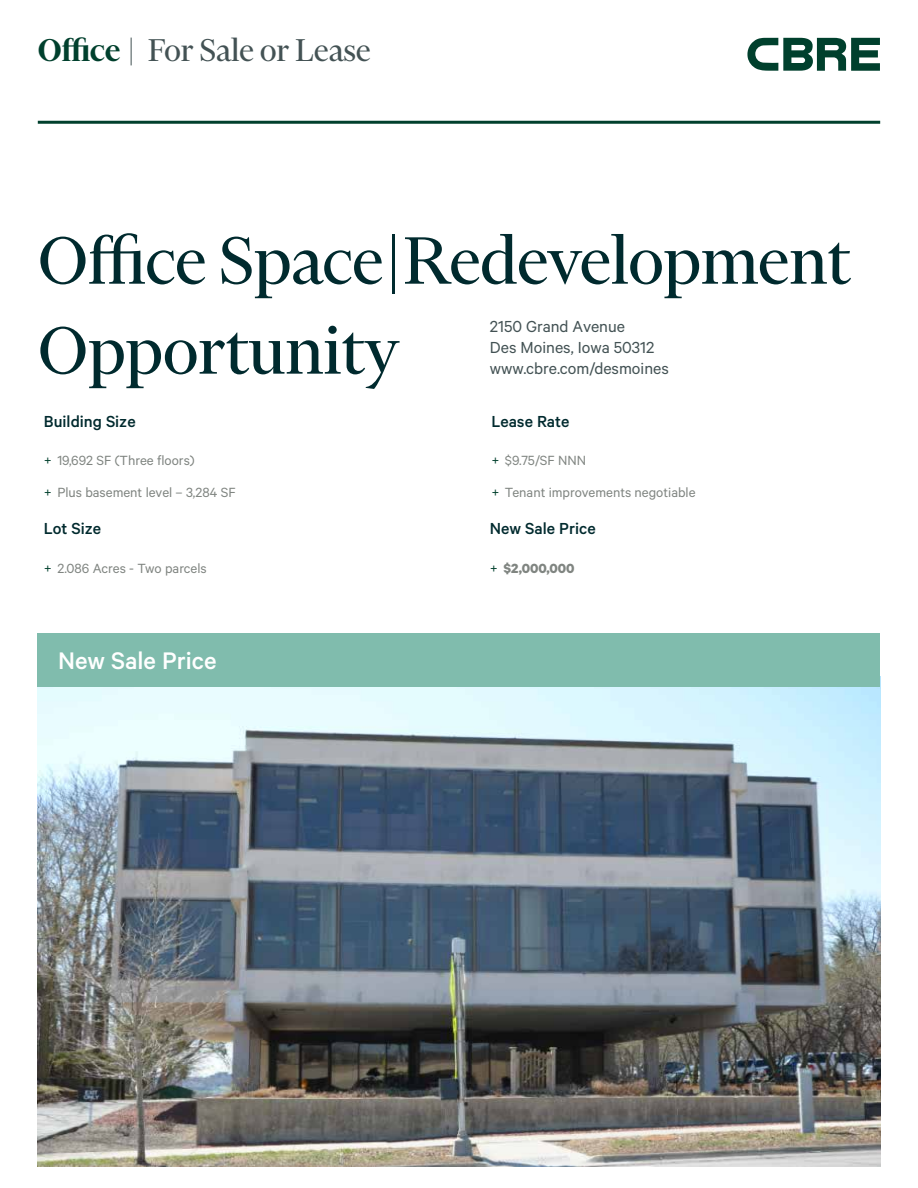
<style>
.page{position:relative;width:918px;height:1188px;background:#fff}
.page>*{position:absolute;margin:0;border:0;box-sizing:border-box;transform-origin:0 0}
.t1{font:76.5px/90px "Financier Display";color:#002a2e}
.t2{font:36px "Financier Display";color:#435254}
.t3{font:500 27px "Calibre";color:#fff}
.t4{font:18px/21px "Calibre";color:#435254}
.t5{font:500 18px "Calibre";color:#002a2e}
.t6{font:15px/31.5px "Calibre";color:#808581}
.t7{font:700 15px "Calibre";color:#808581}
.s1{font-weight:600;color:#00402d}
.s2{color:#00402d}
.s3{font-weight:400;color:#00402d}
</style>
<div class="page">
<img style="left:38px;top:687px;width:842px;height:479px">
<hr style="left:38px;top:121px;width:842px;height:3px;background:#00402d">
<div style="left:38px;top:633px;width:842px;height:54px;background:#80bcad"></div>
<svg style="left:747px;top:38px;width:133px;height:33px"></svg>
<h2 class="t2" style="left:38px;top:32px;width:334px"><span class="s1">Office</span> | For Sale or Lease</h2>
<h1 class="t1" style="left:38px;top:215px;width:814px">Office Space|Redevelopment<br>Opportunity</h1>
<p class="t4" style="left:490px;top:315px;width:180px">2150 Grand Avenue<br>Des Moines, Iowa 50312 www.cbre.com/desmoines</p>
<p class="t5" style="left:44px;top:411px;width:93px">Building Size</p>
<p class="t6" style="left:44px;top:444px;width:193px"><span class="s2">+</span> 19,692 SF (Three floors)<br><span class="s2">+</span> Plus basement level – 3,284 SF</p>
<p class="t5" style="left:44px;top:518px;width:59px">Lot Size</p>
<p class="t6" style="left:44px;top:552px;width:165px"><span class="s2">+</span> 2.086 Acres - Two parcels</p>
<h3 class="t3" style="left:58px;top:644px;width:160px">New Sale Price</h3>
<p class="t5" style="left:491px;top:411px;width:80px">Lease Rate</p>
<p class="t6" style="left:491px;top:444px;width:206px"><span class="s2">+</span> $9.75/SF NNN<br><span class="s2">+</span> Tenant improvements negotiable</p>
<p class="t5" style="left:490px;top:518px;width:107px">New Sale Price</p>
<p class="t7" style="left:490px;top:559px;width:86px"><span class="s3">+</span> $2,000,000</p>
</div>
